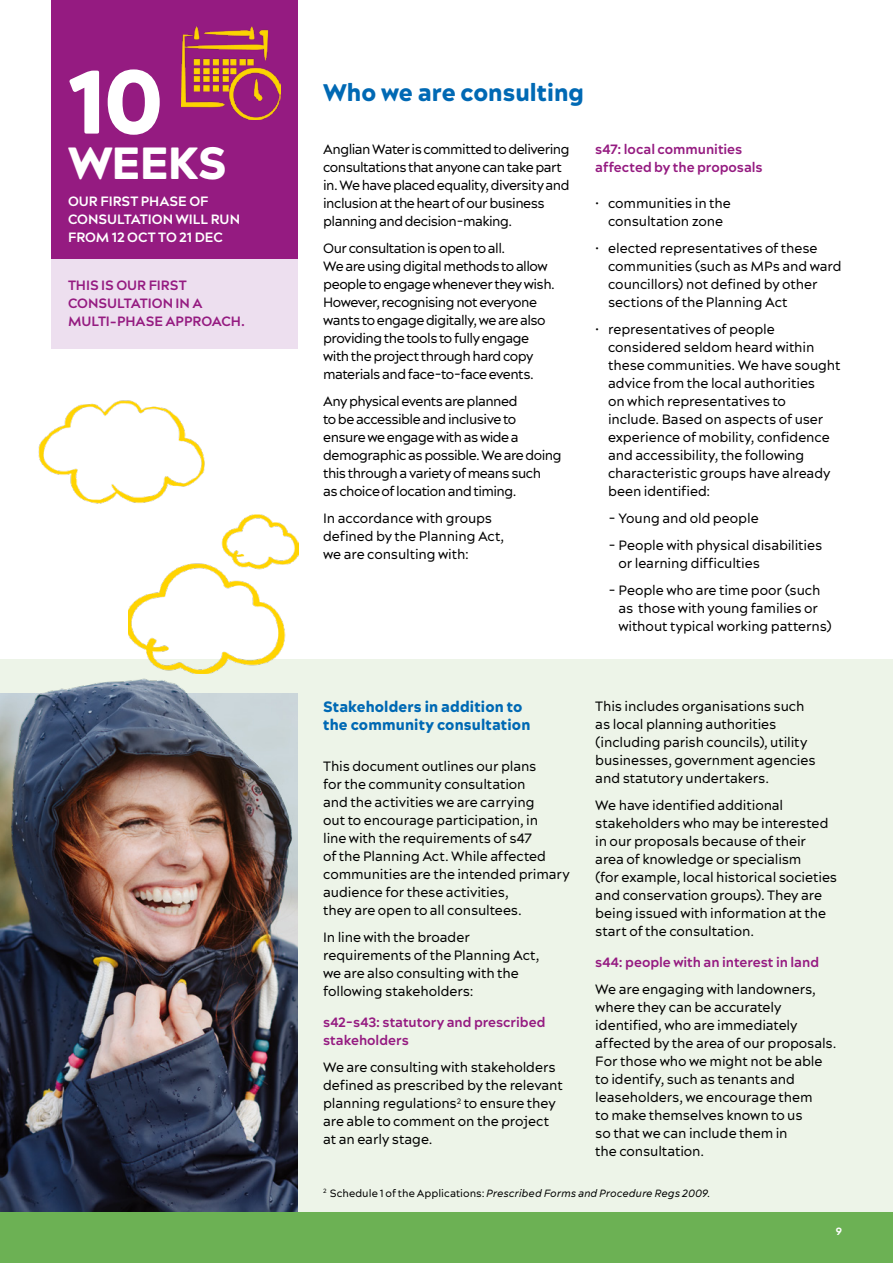
<style>
.page{position:relative;width:893px;height:1263px;background:#fff}
.page>*{position:absolute;margin:0;border:0;box-sizing:border-box;transform-origin:0 0}
.t1{font:900 90px "Acherus Grotesque";color:#fff}
.t2{font:900 45px "Acherus Grotesque";letter-spacing:-.01em;color:#fff}
.t3{font:900 24px "Acherus Grotesque";color:#0069b4}
.t4{font:900 15px/18px "Acherus Grotesque";letter-spacing:.01em;color:#0069b4}
.t5{font:13.5px/18px "Acherus Grotesque";letter-spacing:-.015em;color:#000}
.t6{font:13.5px/18px "Acherus Grotesque";letter-spacing:-.04em;color:#000}
.t7{font:700 13.5px/18px "Acherus Grotesque";letter-spacing:-.005em;color:#951b81}
.t8{font:700 13.5px/18px "Acherus Grotesque";letter-spacing:-.005em;color:#fff}
.t9{font:italic 10.5px "Acherus Grotesque";color:#000}
.t10{font:800 10.5px "Acherus Grotesque";color:#fff}
.s1{font-style:normal}
</style>
<div class="page">
<div style="left:0;top:1212px;width:893px;height:51px;background:#6cb154"></div>
<div style="left:0;top:659px;width:893px;height:553px;background:#edf4e8"></div>
<img style="left:0;top:910px;width:298px;height:302px">
<img style="left:0;top:673px;width:298px;height:237px">
<img style="left:128px;top:515px;width:171px;height:158px">
<div style="left:51px;top:0;width:247px;height:259px;background:#951b81"></div>
<div style="left:51px;top:259px;width:247px;height:90px;background:#eddfef"></div>
<img style="left:181px;top:27px;width:99px;height:93px">
<img style="left:38px;top:400px;width:169px;height:139px">
<p class="t1" style="left:68px;top:44px;width:97px">10</p>
<p class="t2" style="left:68px;top:134px;width:160px">WEEKS</p>
<p class="t8" style="left:68px;top:192px;width:174px">OUR FIRST PHASE OF<br>CONSULTATION WILL RUN<br>FROM 12 OCT TO 21 DEC</p>
<p class="t7" style="left:68px;top:276px;width:178px">THIS IS OUR FIRST<br>CONSULTATION IN A<br>MULTI-PHASE APPROACH.</p>
<p class="t3" style="left:323px;top:77px;width:262px">Who we are consulting</p>
<p class="t6" style="left:323px;top:140px;width:248px">Anglian Water is committed to delivering consultations that anyone can take part in. We have placed equality, diversity and inclusion at the heart of our business planning and decision-making.</p>
<p class="t6" style="left:323px;top:239px;width:233px">Our consultation is open to all.<br>We are using digital methods to allow people to engage whenever they wish.<br>However, recognising not everyone wants to engage digitally, we are also providing the tools to fully engage with the project through hard copy materials and face-to-face events.</p>
<p class="t6" style="left:323px;top:392px;width:240px">Any physical events are planned<br>to be accessible and inclusive to ensure we engage with as wide a demographic as possible. We are doing this through a variety of means such<br>as choice of location and timing.</p>
<p class="t5" style="left:323px;top:509px;width:183px">In accordance with groups defined by the Planning Act, we are consulting with:</p>
<p class="t7" style="left:595px;top:140px;width:169px">s47: local communities affected by the proposals</p>
<p class="t5" style="left:595px;top:194px;width:137px;text-align:center">• communities in the consultation zone</p>
<p class="t5" style="left:608px;top:239px;width:235px;text-indent:-13px">• elected representatives of these communities (such as MPs and ward councillors) not defined by other sections of the Planning Act</p>
<p class="t5" style="left:608px;top:320px;width:234px;text-indent:-13px">• representatives of people considered seldom heard within these communities. We have sought advice from the local authorities<br>on which representatives to<br>include. Based on aspects of user experience of mobility, confidence and accessibility, the following characteristic groups have already been identified:</p>
<p class="t5" style="left:608px;top:509px;width:152px">- Young and old people</p>
<p class="t5" style="left:618px;top:536px;width:206px;text-indent:-10px">- People with physical disabilities or learning difficulties</p>
<p class="t5" style="left:618px;top:581px;width:215px;text-indent:-10px">- People who are time poor (such as those with young families or without typical working patterns)</p>
<p class="t5" style="left:595px;top:697px;width:222px">This includes organisations such as local planning authorities (including parish councils), utility businesses, government agencies and statutory undertakers.</p>
<p class="t5" style="left:595px;top:796px;width:243px">We have identified additional stakeholders who may be interested in our proposals because of their area of knowledge or specialism<br>(for example, local historical societies and conservation groups). They are being issued with information at the start of the consultation.</p>
<p class="t7" style="left:595px;top:953px;width:225px">s44: people with an interest in land</p>
<p class="t5" style="left:595px;top:980px;width:243px">We are engaging with landowners, where they can be accurately identified, who are immediately affected by the area of our proposals.<br>For those who we might not be able to identify, such as tenants and leaseholders, we encourage them<br>to make themselves known to us<br>so that we can include them in<br>the consultation.</p>
<p class="t9" style="left:323px;top:1186px;width:389px"><sup>2</sup> <span class="s1">Schedule 1 of the Applications:</span> Prescribed Forms and Procedure Regs 2009.</p>
<p class="t4" style="left:323px;top:698px;width:209px">Stakeholders in addition to the community consultation</p>
<p class="t5" style="left:323px;top:757px;width:248px">This document outlines our plans<br>for the community consultation<br>and the activities we are carrying<br>out to encourage participation, in<br>line with the requirements of s47<br>of the Planning Act. While affected communities are the intended primary audience for these activities,<br>they are open to all consultees.</p>
<p class="t5" style="left:323px;top:928px;width:218px">In line with the broader requirements of the Planning Act, we are also consulting with the following stakeholders:</p>
<p class="t7" style="left:323px;top:1013px;width:224px">s42-s43: statutory and prescribed stakeholders</p>
<p class="t5" style="left:323px;top:1058px;width:241px">We are consulting with stakeholders defined as prescribed by the relevant planning regulations<sup>2</sup> to ensure they are able to comment on the project at an early stage.</p>
<p class="t10" style="left:836px;top:1225px;width:8px">9</p>
</div>
